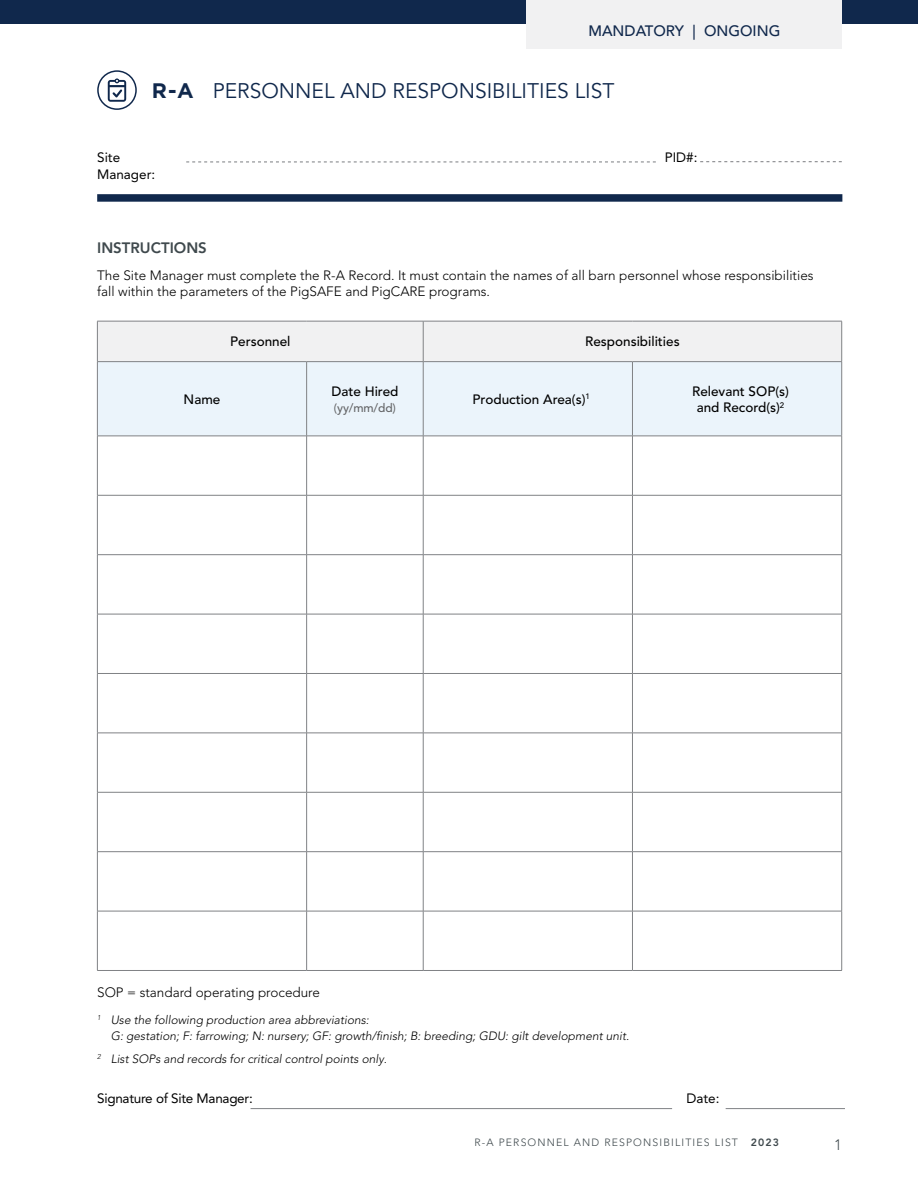
<style>
.page{position:relative;width:918px;height:1188px;background:#fff}
.page>*{position:absolute;margin:0;border:0;box-sizing:border-box;transform-origin:0 0}
.t1{font:21px "Avenir LT Pro";color:#10284c}
.t2{font:500 15px "Avenir LT Pro";color:#10284c}
.t3{font:800 15px "Avenir LT Pro";color:#3f494d}
.t4{font:300 15px "Avenir LT Pro";color:#3f494d}
.t5{font:300 13.5px/16.5px "Avenir LT Pro";color:#000}
.t6{font:500 13.5px/16.5px "Avenir LT Pro";color:#000;text-align:center}
.t7{font:13.5px "Avenir LT Pro";letter-spacing:-.02em;color:#000}
.t8{font:13.5px/16.5px "Avenir LT Pro";color:#000}
.t9{font:italic 300 12px/16.5px "Avenir LT Pro";color:#000}
.t10{font:500 12px "Avenir LT Pro";color:#636466}
.t11{font:300 10.5px "Avenir LT Pro";letter-spacing:.11em;color:#3f494d}
.s1{font-family:"Gotham";font-weight:700}
.s2{font-weight:800}
</style>
<div class="page">
<div style="left:0;top:0;width:918px;height:24px;background:#10284c"></div>
<div style="left:97px;top:194px;width:745px;height:8px;background:#10284c"></div>
<svg style="left:186px;top:162px;width:470px;height:1px"></svg>
<svg style="left:700px;top:161px;width:142px;height:1px"></svg>
<div style="left:98px;top:322px;width:743px;height:39px;background:#f1f1f2"></div>
<div style="left:98px;top:362px;width:743px;height:74px;background:#ebf4fb"></div>
<hr style="left:423px;top:321px;width:209px;height:1px;background:#808285">
<hr style="left:632px;top:321px;width:210px;height:1px;background:#808285">
<hr style="left:97px;top:436px;width:1px;height:59px;background:#808285">
<hr style="left:97px;top:495px;width:210px;height:1px;background:#808285">
<hr style="left:97px;top:495px;width:1px;height:59px;background:#808285">
<hr style="left:423px;top:495px;width:209px;height:1px;background:#808285">
<hr style="left:632px;top:495px;width:210px;height:1px;background:#808285">
<hr style="left:97px;top:554px;width:210px;height:1px;background:#808285">
<hr style="left:97px;top:555px;width:1px;height:59px;background:#808285">
<hr style="left:423px;top:554px;width:209px;height:1px;background:#808285">
<hr style="left:632px;top:554px;width:210px;height:1px;background:#808285">
<hr style="left:97px;top:614px;width:210px;height:1px;background:#808285">
<hr style="left:97px;top:614px;width:1px;height:59px;background:#808285">
<hr style="left:423px;top:614px;width:209px;height:1px;background:#808285">
<hr style="left:632px;top:614px;width:210px;height:1px;background:#808285">
<hr style="left:97px;top:673px;width:210px;height:1px;background:#808285">
<hr style="left:97px;top:674px;width:1px;height:59px;background:#808285">
<hr style="left:423px;top:673px;width:209px;height:1px;background:#808285">
<hr style="left:632px;top:673px;width:210px;height:1px;background:#808285">
<hr style="left:97px;top:733px;width:210px;height:1px;background:#808285">
<hr style="left:97px;top:733px;width:1px;height:59px;background:#808285">
<hr style="left:423px;top:733px;width:209px;height:1px;background:#808285">
<hr style="left:632px;top:733px;width:210px;height:1px;background:#808285">
<hr style="left:97px;top:792px;width:210px;height:1px;background:#808285">
<hr style="left:97px;top:792px;width:1px;height:59px;background:#808285">
<hr style="left:423px;top:792px;width:209px;height:1px;background:#808285">
<hr style="left:632px;top:792px;width:210px;height:1px;background:#808285">
<hr style="left:97px;top:851px;width:210px;height:1px;background:#808285">
<hr style="left:97px;top:852px;width:1px;height:59px;background:#808285">
<hr style="left:423px;top:851px;width:209px;height:1px;background:#808285">
<hr style="left:632px;top:851px;width:210px;height:1px;background:#808285">
<hr style="left:97px;top:911px;width:210px;height:1px;background:#808285">
<hr style="left:97px;top:911px;width:1px;height:59px;background:#808285">
<hr style="left:423px;top:911px;width:209px;height:1px;background:#808285">
<hr style="left:632px;top:911px;width:210px;height:1px;background:#808285">
<hr style="left:97px;top:970px;width:210px;height:1px;background:#808285">
<hr style="left:423px;top:970px;width:209px;height:1px;background:#808285">
<hr style="left:632px;top:970px;width:210px;height:1px;background:#808285">
<hr style="left:97px;top:321px;width:210px;height:1px;background:#808285">
<hr style="left:97px;top:321px;width:1px;height:40px;background:#808285">
<hr style="left:307px;top:321px;width:116px;height:1px;background:#808285">
<hr style="left:423px;top:321px;width:1px;height:40px;background:#808285">
<hr style="left:97px;top:361px;width:210px;height:1px;background:#808285">
<hr style="left:97px;top:362px;width:1px;height:74px;background:#808285">
<hr style="left:97px;top:436px;width:210px;height:1px;background:#808285">
<hr style="left:423px;top:361px;width:209px;height:1px;background:#808285">
<hr style="left:632px;top:361px;width:210px;height:1px;background:#808285">
<hr style="left:423px;top:436px;width:209px;height:1px;background:#808285">
<hr style="left:632px;top:436px;width:210px;height:1px;background:#808285">
<hr style="left:841px;top:321px;width:1px;height:40px;background:#808285">
<hr style="left:632px;top:362px;width:1px;height:74px;background:#808285">
<hr style="left:841px;top:362px;width:1px;height:74px;background:#808285">
<hr style="left:632px;top:436px;width:1px;height:59px;background:#808285">
<hr style="left:841px;top:436px;width:1px;height:59px;background:#808285">
<hr style="left:632px;top:495px;width:1px;height:59px;background:#808285">
<hr style="left:841px;top:495px;width:1px;height:59px;background:#808285">
<hr style="left:632px;top:555px;width:1px;height:59px;background:#808285">
<hr style="left:841px;top:555px;width:1px;height:59px;background:#808285">
<hr style="left:632px;top:614px;width:1px;height:59px;background:#808285">
<hr style="left:841px;top:614px;width:1px;height:59px;background:#808285">
<hr style="left:632px;top:674px;width:1px;height:59px;background:#808285">
<hr style="left:841px;top:674px;width:1px;height:59px;background:#808285">
<hr style="left:632px;top:733px;width:1px;height:59px;background:#808285">
<hr style="left:841px;top:733px;width:1px;height:59px;background:#808285">
<hr style="left:632px;top:792px;width:1px;height:59px;background:#808285">
<hr style="left:841px;top:792px;width:1px;height:59px;background:#808285">
<hr style="left:632px;top:852px;width:1px;height:59px;background:#808285">
<hr style="left:841px;top:852px;width:1px;height:59px;background:#808285">
<hr style="left:632px;top:911px;width:1px;height:59px;background:#808285">
<hr style="left:841px;top:911px;width:1px;height:59px;background:#808285">
<hr style="left:307px;top:361px;width:116px;height:1px;background:#808285">
<hr style="left:306px;top:362px;width:1px;height:74px;background:#808285">
<hr style="left:423px;top:362px;width:1px;height:74px;background:#808285">
<hr style="left:307px;top:436px;width:116px;height:1px;background:#808285">
<hr style="left:306px;top:436px;width:1px;height:59px;background:#808285">
<hr style="left:423px;top:436px;width:1px;height:59px;background:#808285">
<hr style="left:307px;top:495px;width:116px;height:1px;background:#808285">
<hr style="left:306px;top:495px;width:1px;height:59px;background:#808285">
<hr style="left:423px;top:495px;width:1px;height:59px;background:#808285">
<hr style="left:307px;top:554px;width:116px;height:1px;background:#808285">
<hr style="left:306px;top:555px;width:1px;height:59px;background:#808285">
<hr style="left:423px;top:555px;width:1px;height:59px;background:#808285">
<hr style="left:307px;top:614px;width:116px;height:1px;background:#808285">
<hr style="left:306px;top:614px;width:1px;height:59px;background:#808285">
<hr style="left:423px;top:614px;width:1px;height:59px;background:#808285">
<hr style="left:307px;top:673px;width:116px;height:1px;background:#808285">
<hr style="left:306px;top:674px;width:1px;height:59px;background:#808285">
<hr style="left:423px;top:674px;width:1px;height:59px;background:#808285">
<hr style="left:307px;top:733px;width:116px;height:1px;background:#808285">
<hr style="left:306px;top:733px;width:1px;height:59px;background:#808285">
<hr style="left:423px;top:733px;width:1px;height:59px;background:#808285">
<hr style="left:307px;top:792px;width:116px;height:1px;background:#808285">
<hr style="left:306px;top:792px;width:1px;height:59px;background:#808285">
<hr style="left:423px;top:792px;width:1px;height:59px;background:#808285">
<hr style="left:307px;top:851px;width:116px;height:1px;background:#808285">
<hr style="left:306px;top:852px;width:1px;height:59px;background:#808285">
<hr style="left:423px;top:852px;width:1px;height:59px;background:#808285">
<hr style="left:307px;top:911px;width:116px;height:1px;background:#808285">
<hr style="left:306px;top:911px;width:1px;height:59px;background:#808285">
<hr style="left:423px;top:911px;width:1px;height:59px;background:#808285">
<hr style="left:307px;top:970px;width:116px;height:1px;background:#808285">
<hr style="left:251px;top:1108px;width:421px;height:1px;background:#808285">
<hr style="left:726px;top:1108px;width:119px;height:1px;background:#808285">
<svg style="left:108px;top:78px;width:18px;height:24px"></svg>
<div style="left:97px;top:70px;width:40px;height:40px;border:2px solid #10284c;border-radius:50%"></div>
<div style="left:526px;top:0;width:316px;height:49px;background:#f1f1f2"></div>
<p class="t2" style="left:588px;top:22px;width:193px">MANDATORY | ONGOING</p>
<h1 class="t1" style="left:152px;top:78px;width:464px"><span class="s1">R-A</span> PERSONNEL AND RESPONSIBILITIES LIST</h1>
<p class="t8" style="left:97px;top:149px;width:60px">Site<br>Manager:</p>
<p class="t7" style="left:665px;top:149px;width:34px">PID#:</p>
<p class="t3" style="left:97px;top:239px;width:111px">INSTRUCTIONS</p>
<p class="t5" style="left:97px;top:267px;width:718px">The Site Manager must complete the R-A Record. It must contain the names of all barn personnel whose responsibilities fall within the parameters of the PigSAFE and PigCARE programs.</p>
<p class="t6" style="left:230px;top:334px;width:62px">Personnel</p>
<p class="t6" style="left:585px;top:334px;width:96px">Responsibilities</p>
<p class="t6" style="left:184px;top:391px;width:38px">Name</p>
<p class="t6" style="left:331px;top:383px;width:69px">Date Hired</p>
<p class="t10" style="left:334px;top:401px;width:64px">(yy/mm/dd)</p>
<p class="t6" style="left:473px;top:391px;width:119px">Production Area(s)<sup>1</sup></p>
<p class="t6" style="left:692px;top:383px;width:98px">Relevant SOP(s) and Record(s)<sup>2</sup></p>
<p class="t5" style="left:97px;top:985px;width:224px">SOP = standard operating procedure</p>
<p class="t9" style="left:111px;top:1011px;width:520px;text-indent:-14px"><sup>1</sup> Use the following production area abbreviations:<br>G: gestation; F: farrowing; N: nursery; GF: growth/finish; B: breeding; GDU: gilt development unit.</p>
<p class="t9" style="left:97px;top:1050px;width:291px"><sup>2</sup> List SOPs and records for critical control points only.</p>
<p class="t7" style="left:97px;top:1090px;width:157px">Signature of Site Manager:</p>
<p class="t7" style="left:686px;top:1090px;width:35px">Date:</p>
<p class="t11" style="left:474px;top:1136px;width:306px">R-A PERSONNEL AND RESPONSIBILITIES LIST <span class="s2">2023</span></p>
<p class="t4" style="left:834px;top:1136px;width:9px">1</p>
</div>
